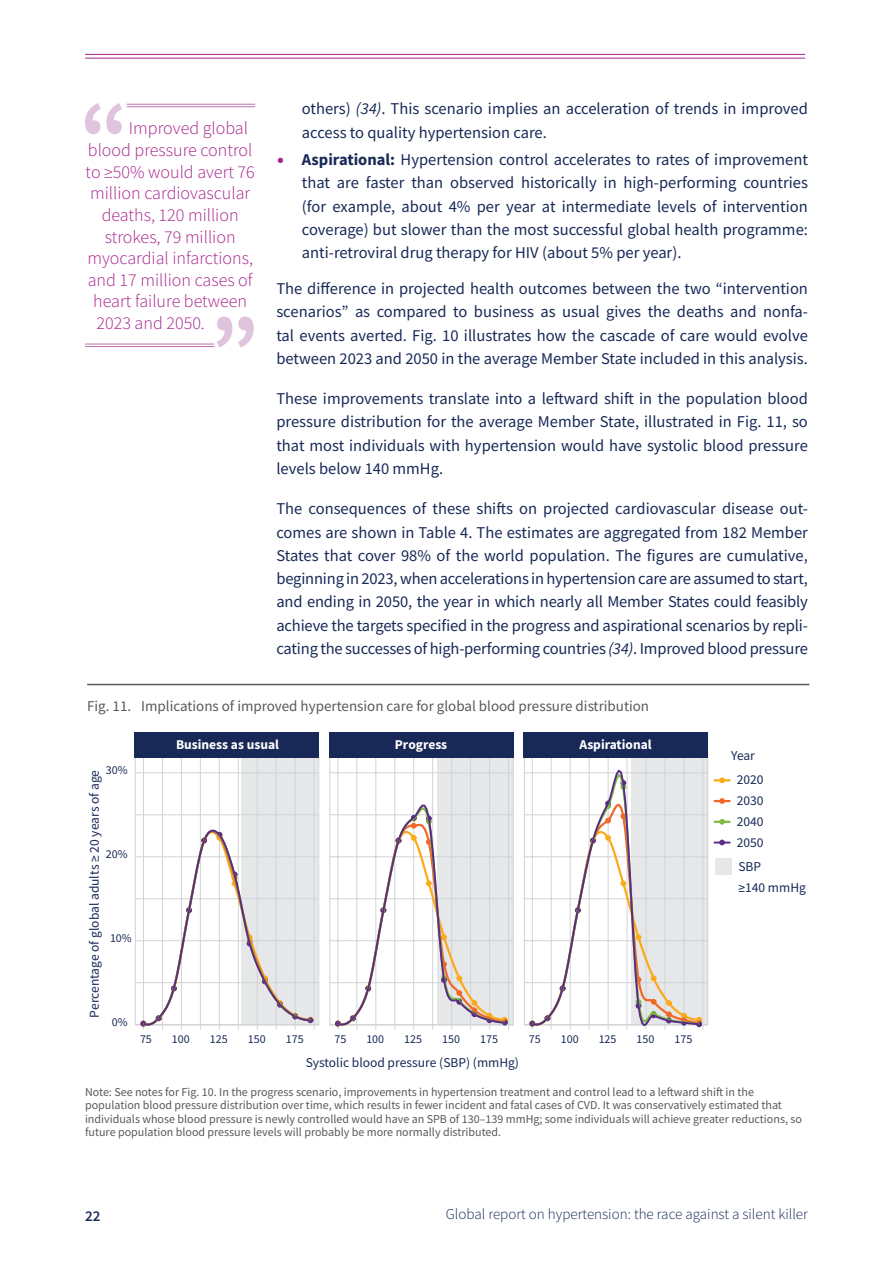
<style>
.page{position:relative;width:893px;height:1263px;background:#fff}
.page>*{position:absolute;margin:0;border:0;box-sizing:border-box;transform-origin:0 0}
.t1{font:300 18px "Source Sans Pro";color:#a7228b}
.t2{font:16.5px/23.2px "Source Sans Pro";color:#182957;text-align:justify}
.t3{font:15px "Source Sans Pro";color:#58595b}
.t4{font:300 15px "Source Sans Pro";color:#182957}
.t5{font:600 15px "Source Sans Pro";color:#182957}
.t6{font:13.5px/20.7px "Source Sans Pro";color:#182957;text-align:justify}
.t7{font:700 13.5px "Source Sans Pro";color:#fff}
.t8{font:12px/13.5px "Source Sans Pro";color:#58595b}
.t9{font:12px "Source Sans Pro";color:#182957}
.s1{font-style:italic}
.s2{color:#a7228b}
.s3{font-weight:700}
</style>
<div class="page">
<hr style="left:85px;top:344px;width:129px;height:1px;background:#be73ad">
<hr style="left:85px;top:346px;width:129px;height:1px;background:#be73ad">
<svg style="left:217px;top:317px;width:37px;height:31px"></svg>
<hr style="left:127px;top:104px;width:128px;height:1px;background:#be73ad">
<hr style="left:127px;top:106px;width:128px;height:1px;background:#be73ad">
<svg style="left:85px;top:103px;width:37px;height:31px"></svg>
<hr style="left:85px;top:54px;width:720px;height:1px;background:#a7228b">
<hr style="left:85px;top:58px;width:720px;height:1px;background:#a7228b">
<hr style="left:87px;top:684px;width:722px;height:1px;background:#58595b">
<svg style="left:134px;top:750px;width:575px;height:276px"></svg>
<svg style="left:714px;top:777px;width:16px;height:6px"></svg>
<svg style="left:714px;top:798px;width:16px;height:6px"></svg>
<svg style="left:714px;top:819px;width:16px;height:6px"></svg>
<svg style="left:714px;top:840px;width:16px;height:5px"></svg>
<hr style="left:508px;top:758px;width:1px;height:271px;background:#d1d3d4">
<hr style="left:470px;top:758px;width:1px;height:271px;background:#d1d3d4">
<hr style="left:432px;top:758px;width:1px;height:271px;background:#d1d3d4">
<hr style="left:394px;top:758px;width:1px;height:271px;background:#d1d3d4">
<hr style="left:357px;top:758px;width:1px;height:271px;background:#d1d3d4">
<hr style="left:330px;top:814px;width:183px;height:1px;background:#d1d3d4">
<hr style="left:330px;top:898px;width:183px;height:1px;background:#d1d3d4">
<hr style="left:330px;top:982px;width:183px;height:1px;background:#d1d3d4">
<hr style="left:489px;top:758px;width:1px;height:271px;background:#d1d3d4">
<hr style="left:451px;top:758px;width:1px;height:271px;background:#d1d3d4">
<hr style="left:413px;top:758px;width:1px;height:271px;background:#d1d3d4">
<hr style="left:375px;top:758px;width:1px;height:271px;background:#d1d3d4">
<hr style="left:337px;top:758px;width:1px;height:271px;background:#d1d3d4">
<hr style="left:330px;top:772px;width:183px;height:1px;background:#d1d3d4">
<hr style="left:330px;top:856px;width:183px;height:1px;background:#d1d3d4">
<hr style="left:330px;top:940px;width:183px;height:1px;background:#d1d3d4">
<hr style="left:330px;top:1024px;width:183px;height:1px;background:#d1d3d4">
<svg style="left:335px;top:803px;width:173px;height:224px"></svg>
<hr style="left:703px;top:758px;width:1px;height:271px;background:#d1d3d4">
<hr style="left:665px;top:758px;width:1px;height:271px;background:#d1d3d4">
<hr style="left:627px;top:758px;width:1px;height:271px;background:#d1d3d4">
<hr style="left:589px;top:758px;width:1px;height:271px;background:#d1d3d4">
<hr style="left:551px;top:758px;width:1px;height:271px;background:#d1d3d4">
<hr style="left:524px;top:814px;width:183px;height:1px;background:#d1d3d4">
<hr style="left:524px;top:898px;width:183px;height:1px;background:#d1d3d4">
<hr style="left:524px;top:982px;width:183px;height:1px;background:#d1d3d4">
<hr style="left:683px;top:758px;width:1px;height:271px;background:#d1d3d4">
<hr style="left:646px;top:758px;width:1px;height:271px;background:#d1d3d4">
<hr style="left:608px;top:758px;width:1px;height:271px;background:#d1d3d4">
<hr style="left:570px;top:758px;width:1px;height:271px;background:#d1d3d4">
<hr style="left:532px;top:758px;width:1px;height:271px;background:#d1d3d4">
<hr style="left:524px;top:772px;width:183px;height:1px;background:#d1d3d4">
<hr style="left:524px;top:856px;width:183px;height:1px;background:#d1d3d4">
<hr style="left:524px;top:940px;width:183px;height:1px;background:#d1d3d4">
<hr style="left:524px;top:1024px;width:183px;height:1px;background:#d1d3d4">
<svg style="left:529px;top:768px;width:173px;height:260px"></svg>
<hr style="left:314px;top:758px;width:1px;height:271px;background:#d1d3d4">
<hr style="left:276px;top:758px;width:1px;height:271px;background:#d1d3d4">
<hr style="left:238px;top:758px;width:1px;height:271px;background:#d1d3d4">
<hr style="left:200px;top:758px;width:1px;height:271px;background:#d1d3d4">
<hr style="left:162px;top:758px;width:1px;height:271px;background:#d1d3d4">
<hr style="left:135px;top:814px;width:184px;height:1px;background:#d1d3d4">
<hr style="left:135px;top:898px;width:184px;height:1px;background:#d1d3d4">
<hr style="left:135px;top:982px;width:184px;height:1px;background:#d1d3d4">
<hr style="left:295px;top:758px;width:1px;height:271px;background:#d1d3d4">
<hr style="left:257px;top:758px;width:1px;height:271px;background:#d1d3d4">
<hr style="left:219px;top:758px;width:1px;height:271px;background:#d1d3d4">
<hr style="left:181px;top:758px;width:1px;height:271px;background:#d1d3d4">
<hr style="left:143px;top:758px;width:1px;height:271px;background:#d1d3d4">
<hr style="left:135px;top:772px;width:184px;height:1px;background:#d1d3d4">
<hr style="left:135px;top:856px;width:184px;height:1px;background:#d1d3d4">
<hr style="left:135px;top:940px;width:184px;height:1px;background:#d1d3d4">
<hr style="left:135px;top:1024px;width:184px;height:1px;background:#d1d3d4">
<svg style="left:140px;top:828px;width:173px;height:199px"></svg>
<div style="left:715px;top:858px;width:16px;height:16px;background:#e6e7e8"></div>
<div style="left:135px;top:732px;width:184px;height:26px;background:#182957"></div>
<div style="left:523px;top:732px;width:185px;height:26px;background:#182957"></div>
<div style="left:329px;top:732px;width:184px;height:26px;background:#182957"></div>
<p class="t1" style="left:129px;top:117px;width:121px">Improved global</p>
<p class="t1" style="left:88px;top:139px;width:166px">blood pressure control</p>
<p class="t1" style="left:86px;top:161px;width:171px">to ≥50% would avert 76</p>
<p class="t1" style="left:90px;top:182px;width:162px">million cardiovascular</p>
<p class="t1" style="left:102px;top:204px;width:138px">deaths, 120 million</p>
<p class="t1" style="left:105px;top:225px;width:132px">strokes, 79 million</p>
<p class="t1" style="left:87px;top:247px;width:167px">myocardial infarctions,</p>
<p class="t1" style="left:88px;top:269px;width:166px">and 17 million cases of</p>
<p class="t1" style="left:93px;top:290px;width:155px">heart failure between</p>
<p class="t1" style="left:97px;top:312px;width:110px">2023 and 2050.</p>
<p class="t2" style="left:302px;top:97px;width:507px">others) <span class="s1">(34)</span>. This scenario implies an acceleration of trends in improved access to quality hypertension care.</p>
<p class="t2" style="left:302px;top:148px;width:508px;text-indent:-26px"><span class="s2">•</span> <span class="s3">Aspirational:</span> Hypertension control accelerates to rates of improvement that are faster than observed historically in high-performing countries (for example, about 4% per year at intermediate levels of intervention coverage) but slower than the most successful global health programme: anti-retroviral drug therapy for HIV (about 5% per year).</p>
<p class="t2" style="left:276px;top:277px;width:533px">The difference in projected health outcomes between the two “intervention scenarios” as compared to business as usual gives the deaths and nonfa&shy;tal events averted. Fig. 10 illustrates how the cascade of care would evolve between 2023 and 2050 in the average Member State included in this analysis.</p>
<p class="t2" style="left:276px;top:387px;width:533px">These improvements translate into a leftward shift in the population blood pressure distribution for the average Member State, illustrated in Fig. 11, so that most individuals with hypertension would have systolic blood pressure levels below 140 mmHg.</p>
<p class="t2" style="left:276px;top:497px;width:533px">The consequences of these shifts on projected cardiovascular disease out&shy;comes are shown in Table 4. The estimates are aggregated from 182 Member States that cover 98% of the world population. The figures are cumulative, beginning in 2023, when accelerations in hypertension care are assumed to start, and ending in 2050, the year in which nearly all Member States could feasibly achieve the targets specified in the progress and aspirational scenarios by repli&shy;cating the successes of high-performing countries <span class="s1">(34)</span>. Improved blood pressure</p>
<p class="t3" style="left:87px;top:696px;width:563px">Fig. 11. Implications of improved hypertension care for global blood pressure distribution</p>
<p class="t9" style="left:106px;top:765px;width:23px">30%</p>
<p class="t6" style="left:85px;top:1017px;width:249px;rotate:-90deg">Percentage of global adults ≥ 20 years of age</p>
<p class="t9" style="left:106px;top:849px;width:23px">20%</p>
<p class="t9" style="left:110px;top:934px;width:23px">10%</p>
<p class="t9" style="left:112px;top:1018px;width:17px">0%</p>
<p class="t7" style="left:176px;top:735px;width:105px">Business as usual</p>
<p class="t7" style="left:395px;top:735px;width:54px">Progress</p>
<p class="t7" style="left:579px;top:735px;width:74px">Aspirational</p>
<p class="t9" style="left:140px;top:1034px;width:13px">75</p>
<p class="t9" style="left:172px;top:1034px;width:19px">100</p>
<p class="t9" style="left:210px;top:1034px;width:19px">125</p>
<p class="t9" style="left:248px;top:1034px;width:19px">150</p>
<p class="t9" style="left:286px;top:1034px;width:19px">175</p>
<p class="t9" style="left:334px;top:1034px;width:13px">75</p>
<p class="t9" style="left:366px;top:1034px;width:19px">100</p>
<p class="t9" style="left:404px;top:1034px;width:19px">125</p>
<p class="t9" style="left:442px;top:1034px;width:19px">150</p>
<p class="t9" style="left:480px;top:1034px;width:19px">175</p>
<p class="t9" style="left:529px;top:1034px;width:13px">75</p>
<p class="t9" style="left:561px;top:1034px;width:19px">100</p>
<p class="t9" style="left:599px;top:1034px;width:19px">125</p>
<p class="t9" style="left:637px;top:1034px;width:19px">150</p>
<p class="t9" style="left:674px;top:1034px;width:19px">175</p>
<p class="t6" style="left:306px;top:1053px;width:215px">Systolic blood pressure (SBP) (mmHg)</p>
<p class="t6" style="left:731px;top:746px;width:25px">Year</p>
<p class="t6" style="left:737px;top:791px;width:28px">2030<br>2040<br>2050</p>
<p class="t6" style="left:737px;top:771px;width:28px">2020</p>
<p class="t6" style="left:738px;top:857px;width:69px">SBP<br>≥140 mmHg</p>
<p class="t8" style="left:85px;top:1085px;width:718px">Note: See notes for Fig. 10. In the progress scenario, improvements in hypertension treatment and control lead to a leftward shift in the population blood pressure distribution over time, which results in fewer incident and fatal cases of CVD. It was conservatively estimated that individuals whose blood pressure is newly controlled would have an SPB of 130–139 mmHg; some individuals will achieve greater reductions, so future population blood pressure levels will probably be more normally distributed.</p>
<p class="t5" style="left:85px;top:1206px;width:17px">22</p>
<p class="t4" style="left:446px;top:1205px;width:364px">Global report on hypertension: the race against a silent killer</p>
</div>
